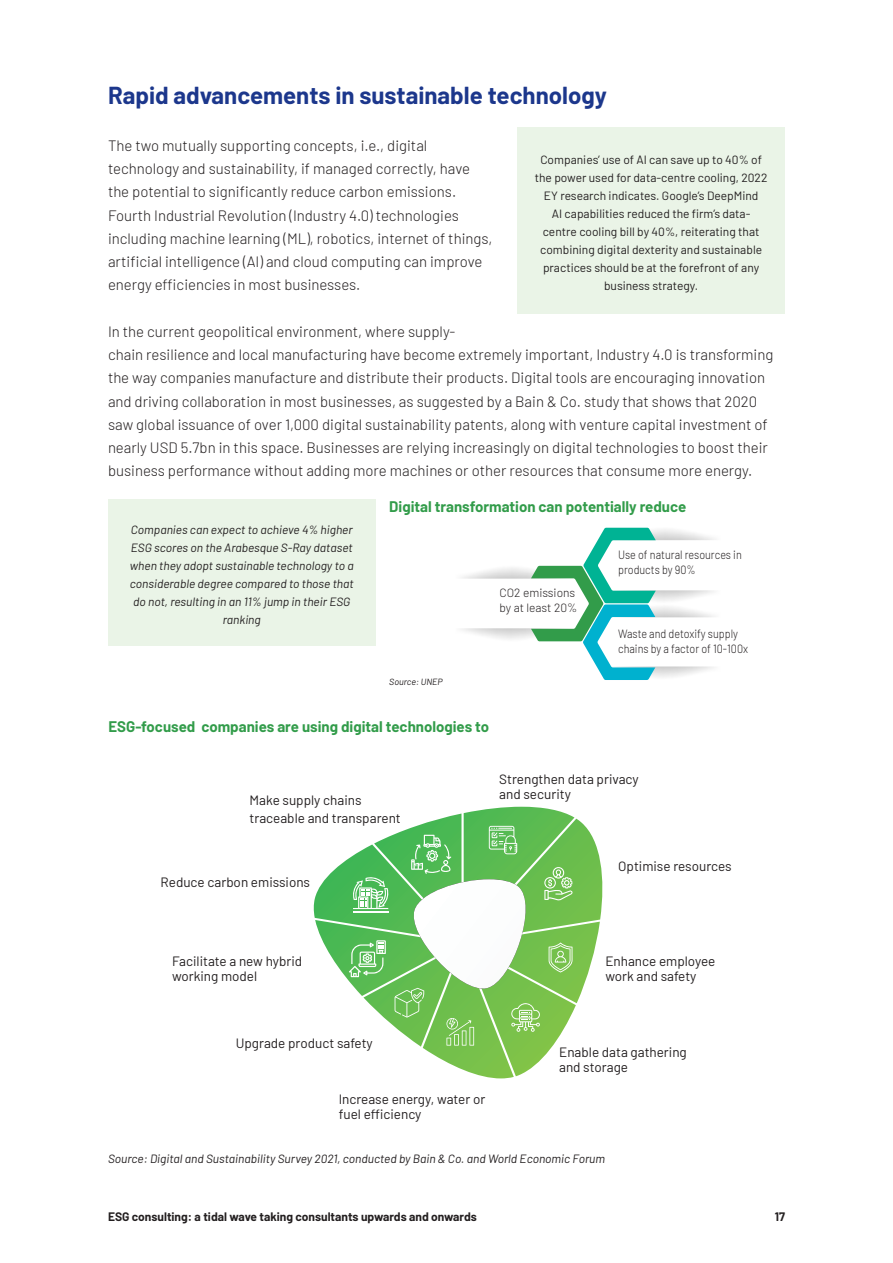
<style>
.page{position:relative;width:893px;height:1263px;background:#fff}
.page>*{position:absolute;margin:0;border:0;box-sizing:border-box;transform-origin:0 0}
.Title_1{font:700 24px "Barlow";color:#1c378c}
.Body_Copy{font:300 15px/23.2px "Barlow";color:#231f20}
.Title_2{font:700 15px "Barlow";color:#329c4a}
.Table_Body_8pt{font:13.5px/15px "Barlow";color:#231f20}
.Table_Body_8pt-2{font:12px/18px "Barlow";color:#231f20;text-align:center}
.Table_Body_8pt-3{font:italic 12px/18px "Barlow";color:#231f20;text-align:center}
.Table_Body_8pt-4{font:300 12px/15px "Barlow";color:#231f20;scale:.9 1}
.Sources{font:italic 12px "Barlow";color:#231f20}
.t1{font:700 12px "Barlow";color:#231f20}
.Table_Body_8pt-5{font:300 12px "Barlow";color:#231f20}
.Sources-2{font:italic 9px "Barlow";color:#231f20}
</style>
<div class="page">
<div style="left:517px;top:128px;width:268px;height:186px;background:#eaf4e7"></div>
<div style="left:108px;top:500px;width:268px;height:146px;background:#eaf4e7"></div>
<svg style="left:531px;top:528px;width:125px;height:152px"></svg>
<svg style="left:313px;top:807px;width:290px;height:271px"></svg>
<svg style="left:349px;top:940px;width:37px;height:37px"></svg>
<hr style="left:353px;top:911px;width:35px;height:1px;background:#fff">
<svg style="left:352px;top:876px;width:37px;height:33px"></svg>
<svg style="left:395px;top:826px;width:178px;height:219px"></svg>
<p class="Title_1" style="left:108px;top:78px;width:500px">Rapid advancements in sustainable technology</p>
<p class="Body_Copy" style="left:108px;top:133px;width:386px">The two mutually supporting concepts, i.e., digital technology and sustainability, if managed correctly, have the potential to significantly reduce carbon emissions.<br>Fourth Industrial Revolution (Industry 4.0) technologies including machine learning (ML), robotics, internet of things, artificial intelligence (AI) and cloud computing can improve energy efficiencies in most businesses.</p>
<p class="Body_Copy" style="left:108px;top:319px;width:667px">In the current geopolitical environment, where supply-<br>chain resilience and local manufacturing have become extremely important, Industry 4.0 is transforming the way companies manufacture and distribute their products. Digital tools are encouraging innovation and driving collaboration in most businesses, as suggested by a Bain &amp; Co. study that shows that 2020 saw global issuance of over 1,000 digital sustainability patents, along with venture capital investment of nearly USD 5.7bn in this space. Businesses are relying increasingly on digital technologies to boost their business performance without adding more machines or other resources that consume more energy.</p>
<p class="Table_Body_8pt-2" style="left:535px;top:149px;width:234px">Companies’ use of AI can save up to 40% of the power used for data-centre cooling, 2022<br>EY research indicates. Google’s DeepMind<br>AI capabilities reduced the firm’s data&shy;centre cooling bill by 40%, reiterating that combining digital dexterity and sustainable practices should be at the forefront of any business strategy.</p>
<p class="Table_Body_8pt-3" style="left:130px;top:520px;width:226px">Companies can expect to achieve 4% higher ESG scores on the Arabesque S-Ray dataset when they adopt sustainable technology to a considerable degree compared to those that do not, resulting in an 11% jump in their ESG ranking</p>
<p class="Title_2" style="left:389px;top:495px;width:299px">Digital transformation can potentially reduce</p>
<p class="Sources-2" style="left:389px;top:675px;width:55px">Source: UNEP</p>
<p class="Table_Body_8pt-5" style="left:500px;top:584px;width:77px">CO2 emissions</p>
<p class="Table_Body_8pt-5" style="left:500px;top:599px;width:79px">by at least 20%</p>
<p class="Table_Body_8pt-4" style="left:618px;top:547px;width:139px">Use of natural resources in products by 90%</p>
<p class="Table_Body_8pt-4" style="left:618px;top:625px;width:146px">Waste and detoxify supply chains by a factor of 10-100x</p>
<p class="Title_2" style="left:108px;top:716px;width:382px">ESG-focused companies are using digital technologies to</p>
<p class="Table_Body_8pt" style="left:250px;top:790px;width:153px;line-height:18px">Make supply chains traceable and transparent</p>
<p class="Table_Body_8pt" style="left:161px;top:874px;width:151px">Reduce carbon emissions</p>
<p class="Table_Body_8pt" style="left:499px;top:770px;width:141px">Strengthen data privacy and security</p>
<p class="Table_Body_8pt" style="left:618px;top:858px;width:115px">Optimise resources</p>
<p class="Table_Body_8pt" style="left:172px;top:952px;width:132px">Facilitate a new hybrid working model</p>
<p class="Table_Body_8pt" style="left:236px;top:1034px;width:139px">Upgrade product safety</p>
<p class="Table_Body_8pt" style="left:339px;top:1090px;width:148px">Increase energy, water or fuel efficiency</p>
<p class="Table_Body_8pt" style="left:605px;top:952px;width:112px">Enhance employee work and safety</p>
<p class="Table_Body_8pt" style="left:559px;top:1044px;width:129px">Enable data gathering and storage</p>
<p class="Sources" style="left:108px;top:1150px;width:499px">Source: Digital and Sustainability Survey 2021, conducted by Bain &amp; Co. and World Economic Forum</p>
<p class="t1" style="left:108px;top:1208px;width:370px">ESG consulting: a tidal wave taking consultants upwards and onwards</p>
<p class="t1" style="left:775px;top:1208px;width:12px">17</p>
</div>
